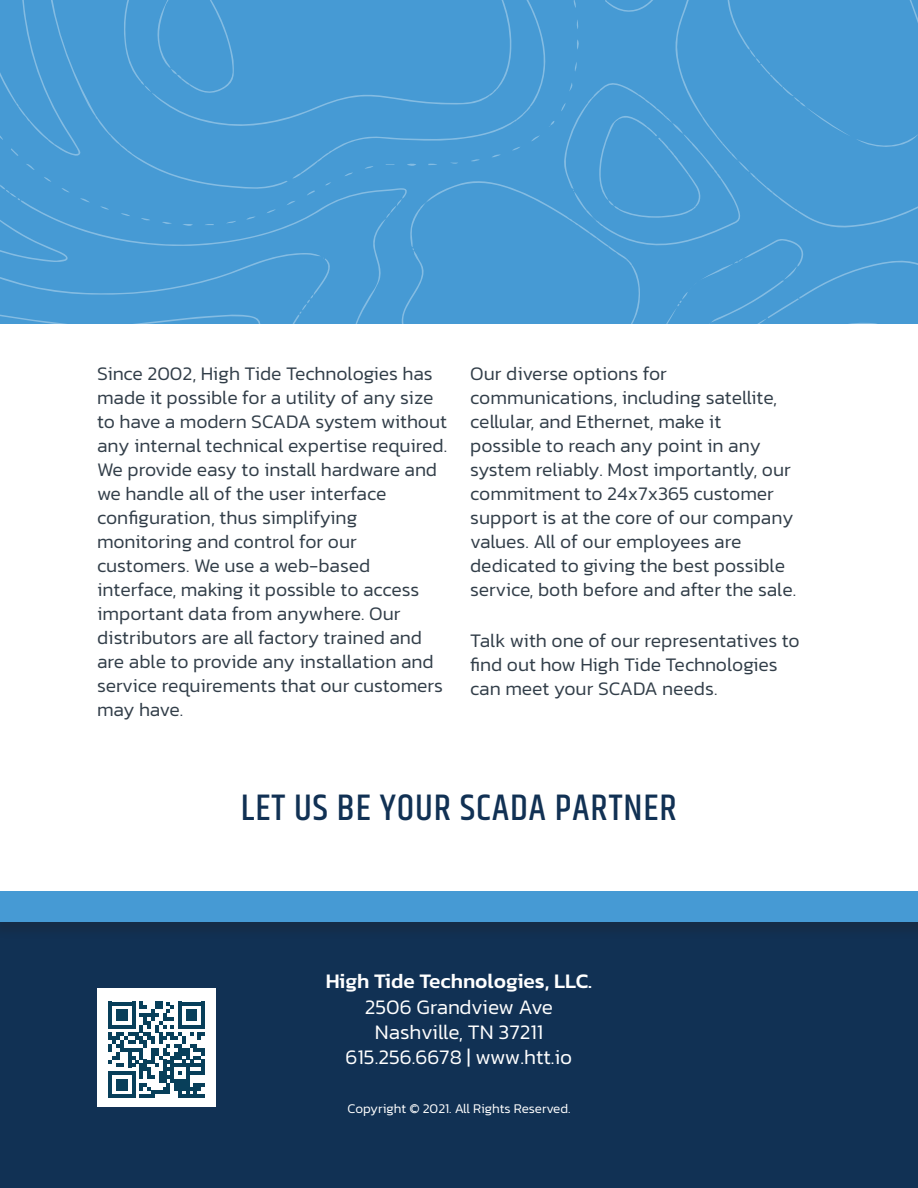
<style>
.page{position:relative;width:918px;height:1188px;background:#fff}
.page>*{position:absolute;margin:0;border:0;box-sizing:border-box;transform-origin:0 0}
.t1{font:500 37.5px "Khand";letter-spacing:.025em;color:#113154}
.t2{font:300 21px "Kanit";color:#fff}
.t3{font:500 21px "Kanit";color:#fff}
.t4{font:300 19.5px/24px "Kanit";color:#323e49}
.t5{font:300 13.5px "Kanit";color:#fff}
</style>
<div class="page">
<div style="left:0;top:921px;width:918px;height:267px;background:#113154"></div>
<div style="left:0;top:893px;width:918px;height:47px;background:#132e4d"></div>
<div style="left:0;top:891px;width:918px;height:30px;background:#469ad4"></div>
<div style="left:98px;top:988px;width:118px;height:119px;background:#fff"></div>
<svg style="left:108px;top:1002px;width:97px;height:96px"></svg>
<div style="left:0;top:0;width:918px;height:324px;background:#469ad4"></div>
<p class="t4" style="left:97px;top:361px;width:352px">Since 2002, High Tide Technologies has made it possible for a utility of any size to have a modern SCADA system without any internal technical expertise required.<br>We provide easy to install hardware and we handle all of the user interface configuration, thus simplifying monitoring and control for our customers. We use a web-based interface, making it possible to access important data from anywhere. Our distributors are all factory trained and are able to provide any installation and service requirements that our customers may have.</p>
<p class="t4" style="left:470px;top:361px;width:327px">Our diverse options for communications, including satellite, cellular, and Ethernet, make it possible to reach any point in any system reliably. Most importantly, our commitment to 24x7x365 customer support is at the core of our company values. All of our employees are dedicated to giving the best possible service, both before and after the sale.</p>
<p class="t4" style="left:470px;top:628px;width:331px">Talk with one of our representatives to find out how High Tide Technologies can meet your SCADA needs.</p>
<p class="t1" style="left:241px;top:784px;width:438px">LET US BE YOUR SCADA PARTNER</p>
<p class="t3" style="left:326px;top:966px;width:268px">High Tide Technologies, LLC.</p>
<p class="t2" style="left:365px;top:992px;width:190px">2506 Grandview Ave</p>
<p class="t2" style="left:375px;top:1017px;width:170px">Nashville, TN 37211</p>
<p class="t2" style="left:346px;top:1042px;width:228px">615.256.6678 | www.htt.io</p>
<p class="t5" style="left:347px;top:1099px;width:225px">Copyright © 2021. All Rights Reserved.</p>
</div>
